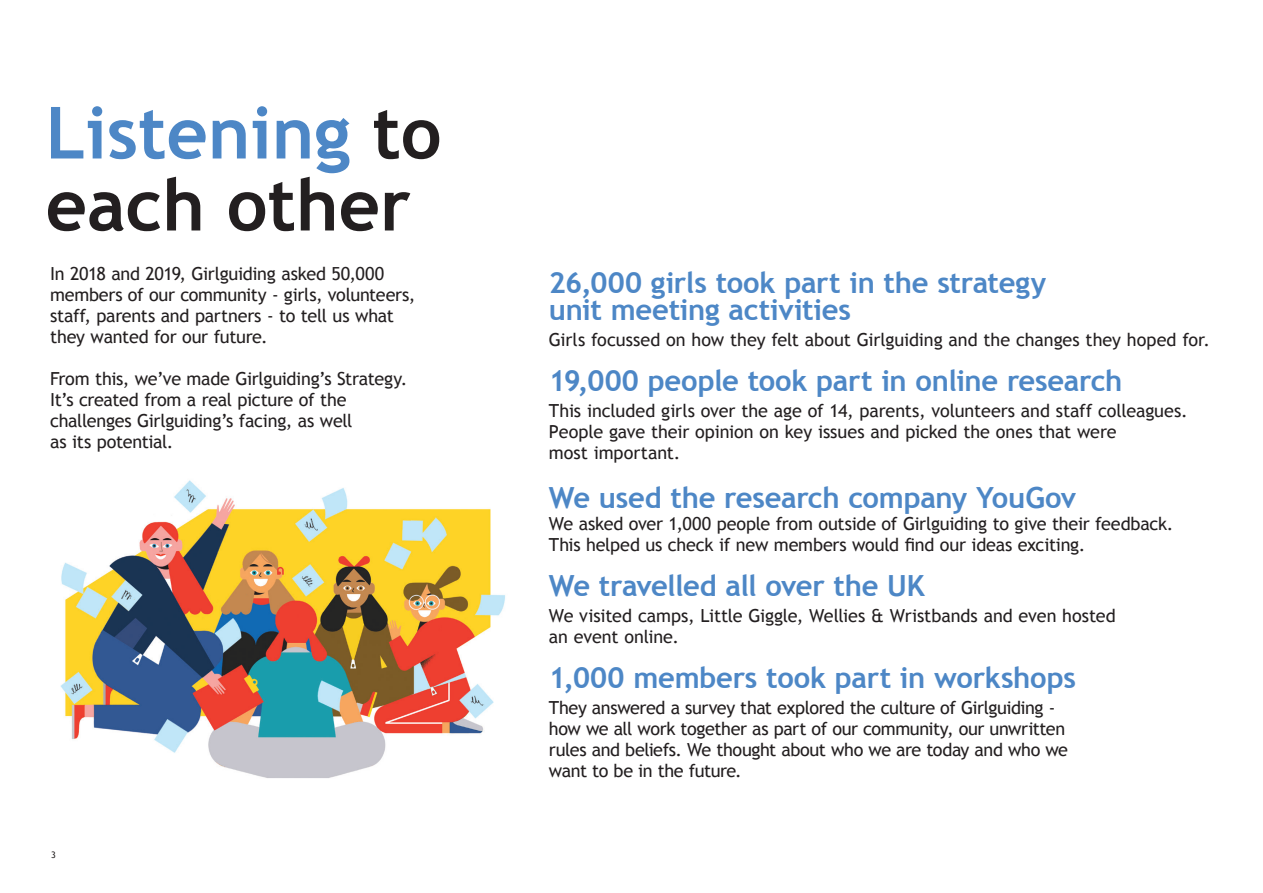
<style>
.page{position:relative;width:1263px;height:893px;background:#fff}
.page>*{position:absolute;margin:0;border:0;box-sizing:border-box;transform-origin:0 0}
.t1{font:700 72px/72px "Trebuchet MS";color:#231f20}
.t2{font:700 29.1px/27px "Trebuchet MS";letter-spacing:-.01em;color:#4d87c6}
.t3{font:18px/21px "Trebuchet MS";letter-spacing:-.015em;color:#231f20}
.t4{font:9px "Trebuchet MS";color:#231f20}
.s1{color:#4d87c6}
</style>
<div class="page">
<img style="left:60px;top:480px;width:445px;height:298px">
<p class="t1" style="left:46px;top:97px;width:397px"><span class="s1">Listening</span> to each other</p>
<p class="t3" style="left:50px;top:263px;width:367px">In 2018 and 2019, Girlguiding asked 50,000 members of our community - girls, volunteers, staff, parents and partners - to tell us what they wanted for our future.</p>
<p class="t3" style="left:50px;top:368px;width:359px">From this, we’ve made Girlguiding’s Strategy.<br>It’s created from a real picture of the challenges Girlguiding’s facing, as well<br>as its potential.</p>
<p class="t4" style="left:51px;top:850px;width:6px">3</p>
<p class="t2" style="left:549px;top:269px;width:499px">26,000 girls took part in the strategy unit meeting activities</p>
<p class="t3" style="left:549px;top:329px;width:663px">Girls focussed on how they felt about Girlguiding and the changes they hoped for.</p>
<p class="t2" style="left:549px;top:367px;width:575px">19,000 people took part in online research</p>
<p class="t3" style="left:549px;top:400px;width:640px">This included girls over the age of 14, parents, volunteers and staff colleagues.<br>People gave their opinion on key issues and picked the ones that were<br>most important.</p>
<p class="t2" style="left:549px;top:485px;width:529px">We used the research company YouGov</p>
<p class="t3" style="left:549px;top:513px;width:626px">We asked over 1,000 people from outside of Girlguiding to give their feedback.<br>This helped us check if new members would find our ideas exciting.</p>
<p class="t2" style="left:549px;top:572px;width:377px">We travelled all over the UK</p>
<p class="t3" style="left:549px;top:605px;width:568px">We visited camps, Little Giggle, Wellies &amp; Wristbands and even hosted an event online.</p>
<p class="t2" style="left:549px;top:664px;width:528px">1,000 members took part in workshops</p>
<p class="t3" style="left:549px;top:697px;width:521px">They answered a survey that explored the culture of Girlguiding - how we all work together as part of our community, our unwritten rules and beliefs. We thought about who we are today and who we want to be in the future.</p>
</div>
